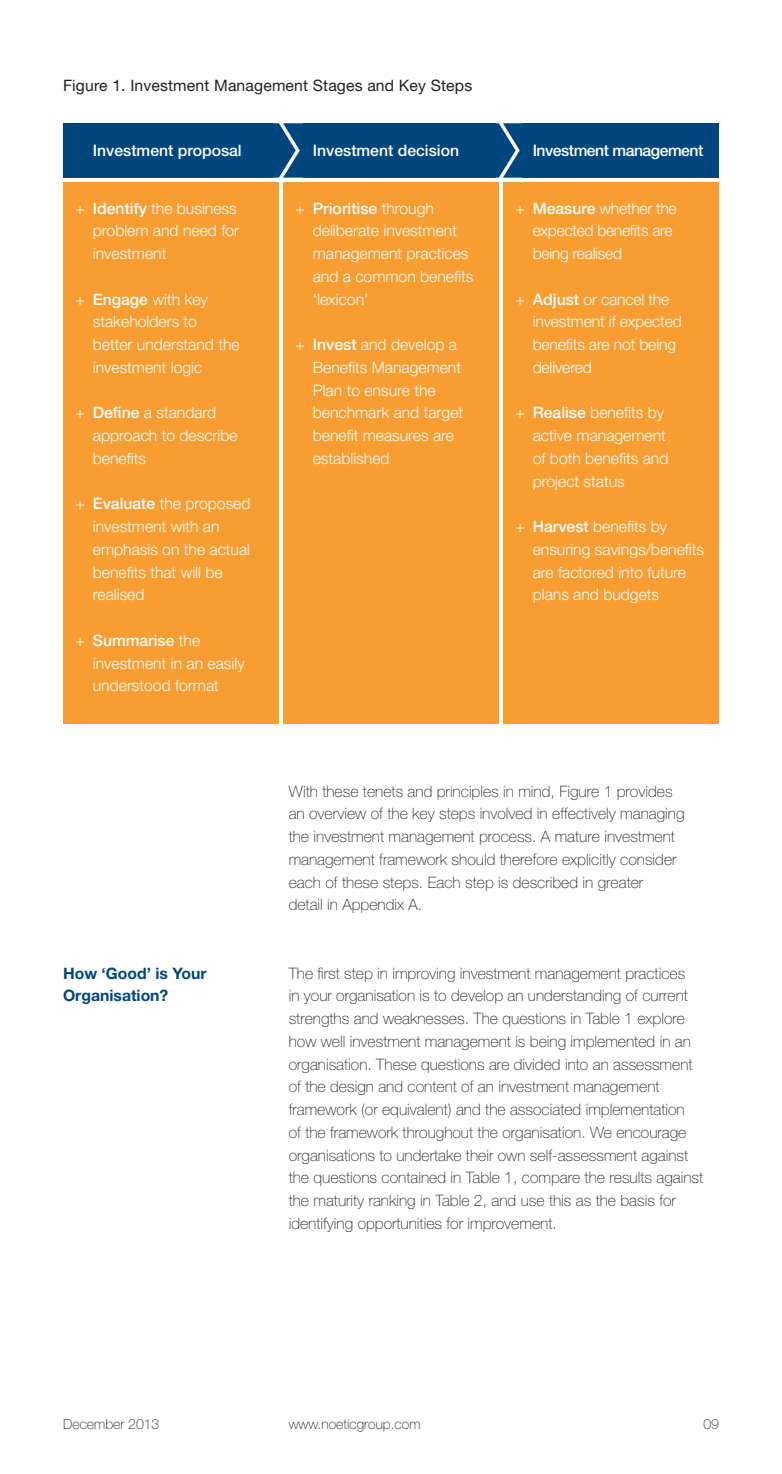
<style>
.page{position:relative;width:782px;height:1474px;background:#fff}
.page>*{position:absolute;margin:0;border:0;box-sizing:border-box;transform-origin:0 0}
.t1{font:100 15.75px/22.8px "Helvetica Neue LT Std";color:#231f20}
.t2{font:300 15.75px/22.8px "Helvetica Neue LT Std";color:#fff}
.t3{font:300 15.75px/22.8px "Helvetica Neue LT Std";letter-spacing:-.02em;color:#fff}
.t4{font:15.75px "Helvetica Neue LT Std";letter-spacing:.01em;color:#231f20}
.t5{font:500 15.75px "Helvetica Neue LT Std";color:#fff}
.t6{font:700 15.75px/22.8px "Helvetica Neue LT Std";color:#00467e}
.t7{font:500 15.75px "Helvetica Neue LT Std";letter-spacing:-.03em;color:#fff}
.t8{font:100 14px "Helvetica Neue LT Std";color:#231f20}
.s1{font-weight:500}
</style>
<div class="page">
<div style="left:63px;top:182px;width:216px;height:541px;background:#f89d31"></div>
<div style="left:283px;top:182px;width:216px;height:541px;background:#f89d31"></div>
<div style="left:503px;top:182px;width:215px;height:541px;background:#f89d31"></div>
<div style="left:63px;top:123px;width:209px;height:55px;background:#00467e"></div>
<div style="left:303px;top:123px;width:192px;height:55px;background:#00467e"></div>
<div style="left:522px;top:123px;width:196px;height:55px;background:#00467e"></div>
<svg style="left:272px;top:123px;width:31px;height:55px;background:#235f90"></svg>
<svg style="left:495px;top:123px;width:27px;height:55px"></svg>
<p class="t4" style="left:63px;top:76px;width:410px">Figure 1. Investment Management Stages and Key Steps</p>
<p class="t5" style="left:93px;top:141px;width:150px">Investment proposal</p>
<p class="t5" style="left:313px;top:141px;width:148px">Investment decision</p>
<p class="t7" style="left:532px;top:141px;width:172px">Investment management</p>
<p class="t2" style="left:93px;top:196px;width:148px;text-indent:-17px">+ <span class="s1">Identify</span> the business problem and need for investment</p>
<p class="t2" style="left:93px;top:287px;width:148px;text-indent:-17px">+ <span class="s1">Engage</span> with key stakeholders to better understand the investment logic</p>
<p class="t2" style="left:93px;top:401px;width:146px;text-indent:-17px">+ <span class="s1">Define</span> a standard approach to describe benefits</p>
<p class="t2" style="left:93px;top:492px;width:159px;text-indent:-17px">+ <span class="s1">Evaluate</span> the proposed investment with an emphasis on the actual benefits that will be realised</p>
<p class="t2" style="left:93px;top:628px;width:153px;text-indent:-17px">+ <span class="s1">Summarise</span> the investment in an easily understood format</p>
<p class="t6" style="left:63px;top:961px;width:145px">How ‘Good’ is Your<br>Organisation?</p>
<p class="t2" style="left:313px;top:196px;width:162px;text-indent:-17px">+ <span class="s1">Prioritise</span> through deliberate investment management practices and a common benefits ‘lexicon’</p>
<p class="t2" style="left:313px;top:333px;width:152px;text-indent:-17px">+ <span class="s1">Invest</span> and develop a<br>Benefits Management<br>Plan to ensure the benchmark and target benefit measures are established</p>
<p class="t3" style="left:532px;top:196px;width:145px;text-indent:-17px">+ <span class="s1">Measure</span> whether the expected benefits are being realised</p>
<p class="t2" style="left:532px;top:287px;width:150px;text-indent:-17px">+ <span class="s1">Adjust</span> or cancel the investment if expected benefits are not being delivered</p>
<p class="t2" style="left:532px;top:401px;width:137px;text-indent:-17px">+ <span class="s1">Realise</span> benefits by active management of both benefits and project status</p>
<p class="t2" style="left:532px;top:515px;width:173px;text-indent:-17px">+ <span class="s1">Harvest</span> benefits by ensuring savings/benefits are factored into future plans and budgets</p>
<p class="t1" style="left:288px;top:779px;width:397px">With these tenets and principles in mind, Figure 1 provides an overview of the key steps involved in effectively managing the investment management process. A mature investment management framework should therefore explicitly consider each of these steps. Each step is described in greater<br>detail in Appendix A.</p>
<p class="t1" style="left:288px;top:961px;width:416px">The first step in improving investment management practices<br>in your organisation is to develop an understanding of current strengths and weaknesses. The questions in Table 1 explore how well investment management is being implemented in an organisation. These questions are divided into an assessment of the design and content of an investment management framework (or equivalent) and the associated implementation<br>of the framework throughout the organisation. We encourage organisations to undertake their own self-assessment against the questions contained in Table 1, compare the results against the maturity ranking in Table 2, and use this as the basis for identifying opportunities for improvement.</p>
<p class="t8" style="left:63px;top:1415px;width:98px">December 2013</p>
<p class="t8" style="left:288px;top:1415px;width:133px">www.noeticgroup.com</p>
<p class="t8" style="left:703px;top:1415px;width:17px">09</p>
</div>
